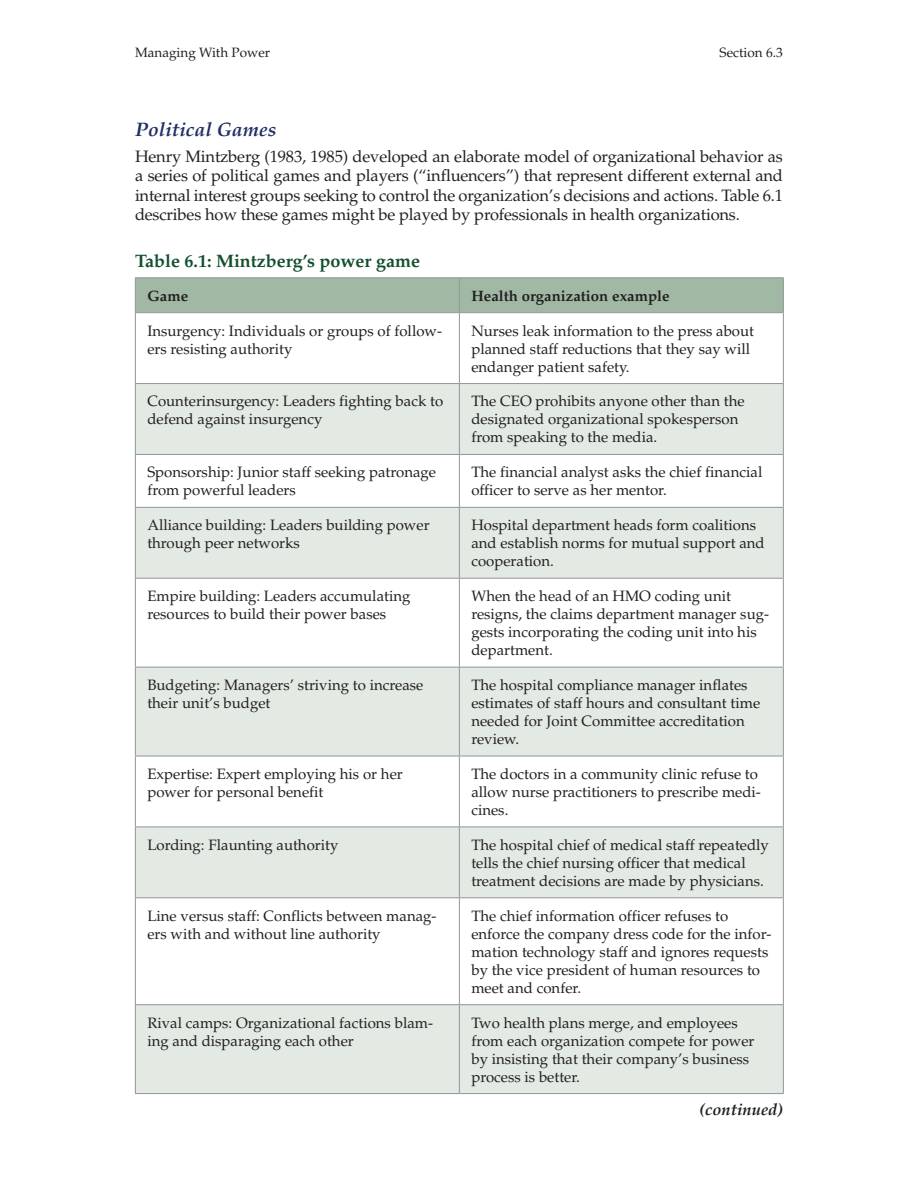
<style>
.page{position:relative;width:918px;height:1188px;background:#fff}
.page>*{position:absolute;margin:0;border:0;box-sizing:border-box;transform-origin:0 0}
.t1{font:italic 700 19.5px "Palatino LT Std";color:#212f65}
.TB_N{font:700 18px "Palatino LT Std";color:#13502d}
.TX{font:16.5px/19.5px "Palatino LT Std";letter-spacing:-.01em;color:#231f20;text-align:justify}
.TX-2{font:italic 700 16.5px "Palatino LT Std";color:#231f20}
.TB__TX{font:15px/18px "Palatino LT Std";color:#231f20}
.TB_C_H{font:700 15px "Palatino LT Std";color:#231f20}
.t2{font:13.5px "Palatino LT Std";color:#231f20}
</style>
<div class="page">
<div style="left:136px;top:278px;width:647px;height:34px;background:#a1b8a5"></div>
<svg style="left:136px;top:384px;width:647px;height:709px;fill:#e3e9e3"></svg>
<hr style="left:135px;top:313px;width:1px;height:70px;background:#939598">
<hr style="left:459px;top:313px;width:1px;height:70px;background:#939598">
<hr style="left:783px;top:313px;width:1px;height:70px;background:#939598">
<hr style="left:135px;top:455px;width:1px;height:52px;background:#939598">
<hr style="left:459px;top:455px;width:1px;height:52px;background:#939598">
<hr style="left:783px;top:455px;width:1px;height:52px;background:#939598">
<hr style="left:135px;top:579px;width:1px;height:88px;background:#939598">
<hr style="left:459px;top:579px;width:1px;height:88px;background:#939598">
<hr style="left:783px;top:579px;width:1px;height:88px;background:#939598">
<hr style="left:135px;top:756px;width:1px;height:71px;background:#939598">
<hr style="left:459px;top:756px;width:1px;height:71px;background:#939598">
<hr style="left:783px;top:756px;width:1px;height:71px;background:#939598">
<hr style="left:135px;top:898px;width:1px;height:106px;background:#939598">
<hr style="left:459px;top:898px;width:1px;height:106px;background:#939598">
<hr style="left:783px;top:898px;width:1px;height:106px;background:#939598">
<hr style="left:135px;top:507px;width:324px;height:1px;background:#939598">
<hr style="left:135px;top:508px;width:1px;height:70px;background:#939598">
<hr style="left:135px;top:578px;width:324px;height:1px;background:#939598">
<hr style="left:459px;top:507px;width:325px;height:1px;background:#939598">
<hr style="left:459px;top:508px;width:1px;height:70px;background:#939598">
<hr style="left:783px;top:508px;width:1px;height:70px;background:#939598">
<hr style="left:459px;top:578px;width:325px;height:1px;background:#939598">
<hr style="left:135px;top:383px;width:324px;height:1px;background:#939598">
<hr style="left:135px;top:384px;width:1px;height:70px;background:#939598">
<hr style="left:135px;top:454px;width:324px;height:1px;background:#939598">
<hr style="left:459px;top:383px;width:325px;height:1px;background:#939598">
<hr style="left:459px;top:384px;width:1px;height:70px;background:#939598">
<hr style="left:783px;top:384px;width:1px;height:70px;background:#939598">
<hr style="left:459px;top:454px;width:325px;height:1px;background:#939598">
<hr style="left:135px;top:667px;width:324px;height:1px;background:#939598">
<hr style="left:135px;top:667px;width:1px;height:89px;background:#939598">
<hr style="left:135px;top:756px;width:324px;height:1px;background:#939598">
<hr style="left:459px;top:667px;width:325px;height:1px;background:#939598">
<hr style="left:459px;top:667px;width:1px;height:89px;background:#939598">
<hr style="left:783px;top:667px;width:1px;height:89px;background:#939598">
<hr style="left:459px;top:756px;width:325px;height:1px;background:#939598">
<hr style="left:135px;top:827px;width:324px;height:1px;background:#939598">
<hr style="left:135px;top:827px;width:1px;height:70px;background:#939598">
<hr style="left:135px;top:897px;width:324px;height:1px;background:#939598">
<hr style="left:459px;top:827px;width:325px;height:1px;background:#939598">
<hr style="left:459px;top:827px;width:1px;height:70px;background:#939598">
<hr style="left:783px;top:827px;width:1px;height:70px;background:#939598">
<hr style="left:459px;top:897px;width:325px;height:1px;background:#939598">
<hr style="left:135px;top:1004px;width:324px;height:1px;background:#939598">
<hr style="left:135px;top:1005px;width:1px;height:88px;background:#939598">
<hr style="left:135px;top:1093px;width:324px;height:1px;background:#939598">
<hr style="left:459px;top:1004px;width:325px;height:1px;background:#939598">
<hr style="left:459px;top:1005px;width:1px;height:88px;background:#939598">
<hr style="left:783px;top:1005px;width:1px;height:88px;background:#939598">
<hr style="left:459px;top:1093px;width:325px;height:1px;background:#939598">
<hr style="left:135px;top:277px;width:324px;height:1px;background:#939598">
<hr style="left:135px;top:278px;width:1px;height:34px;background:#939598">
<hr style="left:135px;top:312px;width:324px;height:1px;background:#939598">
<hr style="left:459px;top:277px;width:325px;height:1px;background:#939598">
<hr style="left:459px;top:278px;width:1px;height:34px;background:#939598">
<hr style="left:783px;top:278px;width:1px;height:34px;background:#939598">
<hr style="left:459px;top:312px;width:325px;height:1px;background:#939598">
<p class="t2" style="left:135px;top:45px;width:137px">Managing With Power</p>
<p class="t2" style="left:720px;top:45px;width:65px">Section 6.3</p>
<h3 class="t1" style="left:135px;top:118px;width:143px">Political Games</h3>
<p class="TX" style="left:135px;top:147px;width:650px">Henry Mintzberg (1983, 1985) developed an elaborate model of organizational behavior as a series of political games and players (“influencers”) that represent different external and internal interest groups seeking to control the organization’s decisions and actions. Table 6.1 describes how these games might be played by professionals in health organizations.</p>
<p class="TB_N" style="left:135px;top:250px;width:287px">Table 6.1: Mintzberg’s power game</p>
<p class="TB_C_H" style="left:147px;top:287px;width:42px">Game</p>
<p class="TB_C_H" style="left:471px;top:287px;width:200px">Health organization example</p>
<p class="TB__TX" style="left:147px;top:322px;width:296px">Insurgency: Individuals or groups of follow&shy;ers resisting authority</p>
<p class="TB__TX" style="left:471px;top:322px;width:284px">Nurses leak information to the press about planned staff reductions that they say will endanger patient safety.</p>
<p class="TB__TX" style="left:147px;top:393px;width:297px">Counterinsurgency: Leaders fighting back to defend against insurgency</p>
<p class="TB__TX" style="left:471px;top:393px;width:275px">The CEO prohibits anyone other than the designated organizational spokesperson from speaking to the media.</p>
<p class="TB__TX" style="left:147px;top:464px;width:290px">Sponsorship: Junior staff seeking patronage from powerful leaders</p>
<p class="TB__TX" style="left:471px;top:464px;width:293px">The financial analyst asks the chief financial officer to serve as her mentor.</p>
<p class="TB__TX" style="left:147px;top:516px;width:284px">Alliance building: Leaders building power through peer networks</p>
<p class="TB__TX" style="left:471px;top:516px;width:295px">Hospital department heads form coalitions and establish norms for mutual support and cooperation.</p>
<p class="TB__TX" style="left:147px;top:587px;width:265px">Empire building: Leaders accumulating resources to build their power bases</p>
<p class="TB__TX" style="left:471px;top:587px;width:299px">When the head of an HMO coding unit resigns, the claims department manager sug&shy;gests incorporating the coding unit into his department.</p>
<p class="TB__TX" style="left:147px;top:676px;width:278px">Budgeting: Managers’ striving to increase their unit’s budget</p>
<p class="TB__TX" style="left:471px;top:676px;width:290px">The hospital compliance manager inflates estimates of staff hours and consultant time needed for Joint Committee accreditation review.</p>
<p class="TB__TX" style="left:147px;top:765px;width:257px">Expertise: Expert employing his or her power for personal benefit</p>
<p class="TB__TX" style="left:471px;top:765px;width:291px">The doctors in a community clinic refuse to allow nurse practitioners to prescribe medi&shy;cines.</p>
<p class="TB__TX" style="left:147px;top:836px;width:193px">Lording: Flaunting authority</p>
<p class="TB__TX" style="left:471px;top:836px;width:299px">The hospital chief of medical staff repeatedly tells the chief nursing officer that medical treatment decisions are made by physicians.</p>
<p class="TB__TX" style="left:147px;top:907px;width:291px">Line versus staff: Conflicts between manag&shy;ers with and without line authority</p>
<p class="TB__TX" style="left:471px;top:907px;width:301px">The chief information officer refuses to enforce the company dress code for the infor&shy;mation technology staff and ignores requests by the vice president of human resources to meet and confer.</p>
<p class="TB__TX" style="left:147px;top:1014px;width:287px">Rival camps: Organizational factions blam&shy;ing and disparaging each other</p>
<p class="TB__TX" style="left:471px;top:1014px;width:285px">Two health plans merge, and employees from each organization compete for power by insisting that their company’s business process is better.</p>
<p class="TX-2" style="left:700px;top:1100px;width:85px">(continued)</p>
</div>
